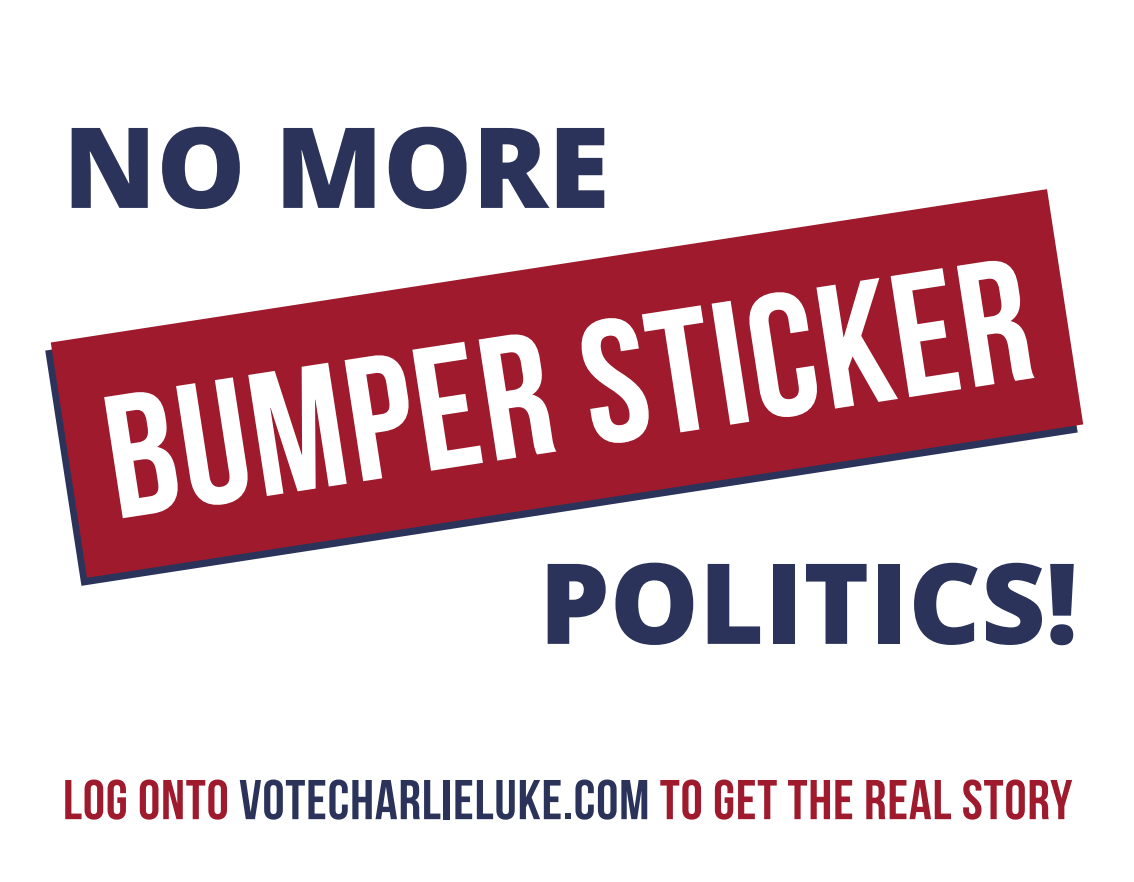
<style>
.page{position:relative;width:1134px;height:882px;background:#fff}
.page>*{position:absolute;margin:0;border:0;box-sizing:border-box;transform-origin:0 0}
.Main_Title{font:175px "Bebas Neue";color:#fff}
.Sub_Title{font:800 112px "Open Sans";color:#2b335a}
.Main_Title-2{font:56px "Bebas Neue";letter-spacing:.015em;color:#9e1a2c}
.s1{color:#2b335a}
</style>
<div class="page">
<svg style="left:51px;top:189px;width:1032px;height:389px;fill:#9e1a2c"></svg>
<p class="Sub_Title" style="left:63px;top:82px;width:548px">NO MORE</p>
<p class="Main_Title" style="left:92px;top:367px;width:935px;rotate:-9deg">BUMPER STICKER</p>
<p class="Sub_Title" style="left:539px;top:518px;width:541px">POLITICS!</p>
<p class="Main_Title-2" style="left:63px;top:769px;width:1011px">LOG ONTO <span class="s1">VOTECHARLIELUKE.COM</span> TO GET THE REAL STORY</p>
</div>
